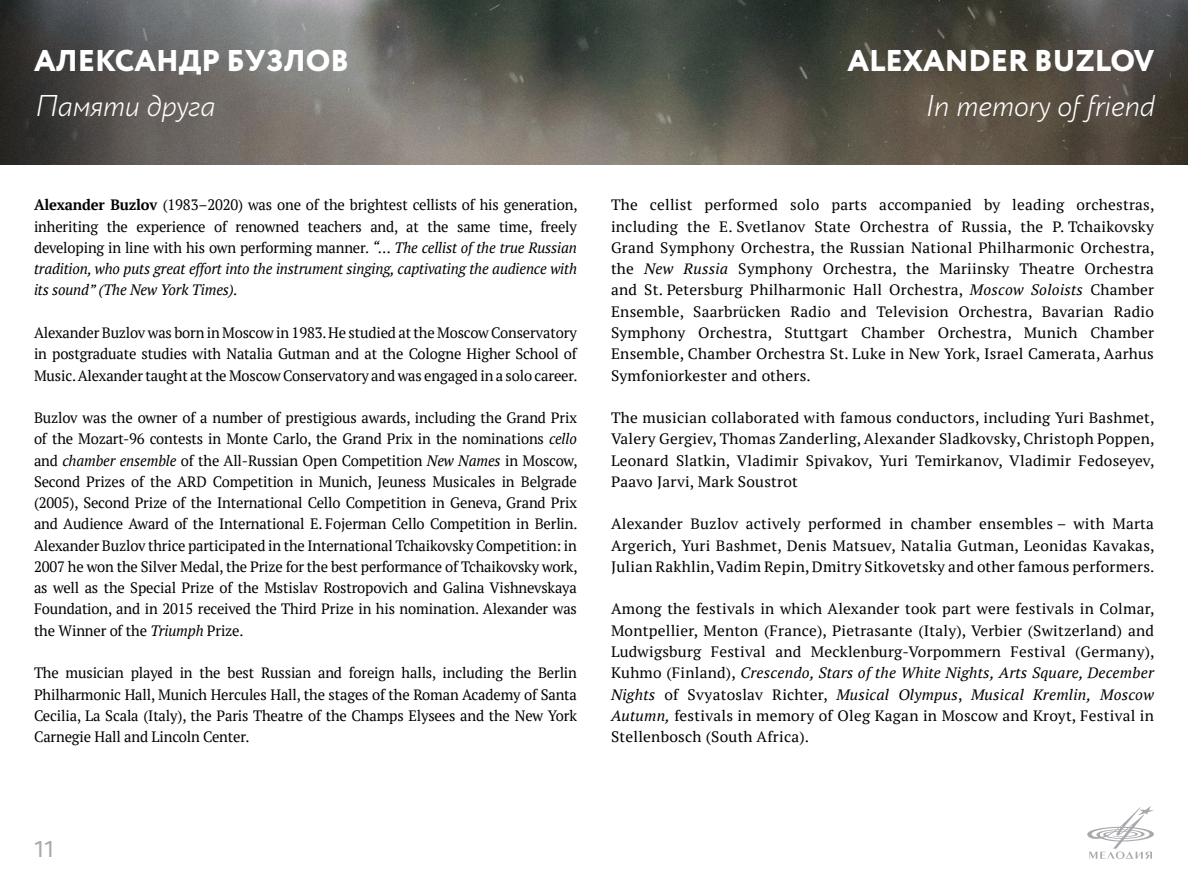
<style>
.page{position:relative;width:1188px;height:893px;background:#fff}
.page>*{position:absolute;margin:0;border:0;box-sizing:border-box;transform-origin:0 0}
.t1{font:800 30px "Circe";color:#fff}
.t2{font:italic 300 30px "Circe";color:#fff}
.t3{font:24px "Bliss Pro";color:#a7a9ac}
.t4{font:15px/21.3px "PT Serif";letter-spacing:-.005em;color:#000;text-align:justify}
.s1{font-weight:700}
.s2{font-style:italic}
</style>
<div class="page">
<svg style="left:1087px;top:806px;width:67px;height:52px"></svg>
<img style="left:0;top:0;width:1188px;height:164px">
<h1 class="t1" style="left:34px;top:41px;width:316px">АЛЕКСАНДР БУЗЛОВ</h1>
<h1 class="t2" style="left:34px;top:86px;width:182px">Памяти друга</h1>
<p class="t4" style="left:34px;top:194px;width:545px"><span class="s1">Alexander Buzlov</span> (1983–2020) was one of the brightest cellists of his generation, inheriting the experience of renowned teachers and, at the same time, freely developing in line with his own performing manner. <span class="s2">“… The cellist of the true Russian tradition, who puts great effort into the instrument singing, captivating the audience with its sound” (The New York Times).</span></p>
<p class="t4" style="left:34px;top:322px;width:545px">Alexander Buzlov was born in Moscow in 1983. He studied at the Moscow Conservatory in postgraduate studies with Natalia Gutman and at the Cologne Higher School of Music. Alexander taught at the Moscow Conservatory and was engaged in a solo career.</p>
<p class="t4" style="left:34px;top:407px;width:545px">Buzlov was the owner of a number of prestigious awards, including the Grand Prix of the Mozart‑96 contests in Monte Carlo, the Grand Prix in the nominations <span class="s2">cello </span>and <span class="s2">chamber ensemble</span> of the All-Russian Open Competition <span class="s2">New Names</span> in Moscow, Second Prizes of the ARD Competition in Munich, Jeuness Musicales in Belgrade (2005), Second Prize of the International Cello Competition in Geneva, Grand Prix and Audience Award of the International E. Fojerman Cello Competition in Berlin.<br>Alexander Buzlov thrice participated in the International Tchaikovsky Competition: in 2007 he won the Silver Medal, the Prize for the best performance of Tchaikovsky work, as well as the Special Prize of the Mstislav Rostropovich and Galina Vishnevskaya Foundation, and in 2015 received the Third Prize in his nomination. Alexander was the Winner of the <span class="s2">Triumph</span> Prize.</p>
<p class="t4" style="left:34px;top:662px;width:544px">The musician played in the best Russian and foreign halls, including the Berlin Philharmonic Hall, Munich Hercules Hall, the stages of the Roman Academy of Santa Cecilia, La Scala (Italy), the Paris Theatre of the Champs Elysees and the New York Carnegie Hall and Lincoln Center.</p>
<h1 class="t1" style="left:848px;top:41px;width:308px">ALEXANDER BUZLOV</h1>
<h1 class="t2" style="left:924px;top:86px;width:231px">In memory of friend</h1>
<p class="t4" style="left:611px;top:194px;width:545px">The cellist performed solo parts accompanied by leading orchestras, including the E. Svetlanov State Orchestra of Russia, the P. Tchaikovsky Grand Symphony Orchestra, the Russian National Philharmonic Orchestra, the <span class="s2">New Russia</span> Symphony Orchestra, the Mariinsky Theatre Orchestra and St. Petersburg Philharmonic Hall Orchestra, <span class="s2">Moscow Soloists</span> Chamber Ensemble, Saarbrücken Radio and Television Orchestra, Bavarian Radio Symphony Orchestra, Stuttgart Chamber Orchestra, Munich Chamber Ensemble, Chamber Orchestra St. Luke in New York, Israel Camerata, Aarhus Symfoniorkester and others.</p>
<p class="t4" style="left:611px;top:407px;width:545px">The musician collaborated with famous conductors, including Yuri Bashmet, Valery Gergiev, Thomas Zanderling, Alexander Sladkovsky, Christoph Poppen, Leonard Slatkin, Vladimir Spivakov, Yuri Temirkanov, Vladimir Fedoseyev, Paavo Jarvi, Mark Soustrot</p>
<p class="t4" style="left:611px;top:513px;width:545px">Alexander Buzlov actively performed in chamber ensembles – with Marta Argerich, Yuri Bashmet, Denis Matsuev, Natalia Gutman, Leonidas Kavakas, Julian Rakhlin, Vadim Repin, Dmitry Sitkovetsky and other famous performers.</p>
<p class="t4" style="left:611px;top:598px;width:545px">Among the festivals in which Alexander took part were festivals in Colmar, Montpellier, Menton (France), Pietrasante (Italy), Verbier (Switzerland) and Ludwigsburg Festival and Mecklenburg-Vorpommern Festival (Germany), Kuhmo (Finland), <span class="s2">Сrescendo, Stars of the White Nights, Arts Square, December Nights</span> of Svyatoslav Richter, <span class="s2">Musical Olympus</span>, <span class="s2">Musical Kremlin, Moscow Autumn,</span> festivals in memory of Oleg Kagan in Moscow and Kroyt, Festival in Stellenbosch (South Africa).</p>
<h2 class="t3" style="left:34px;top:834px;width:22px">11</h2>
</div>
